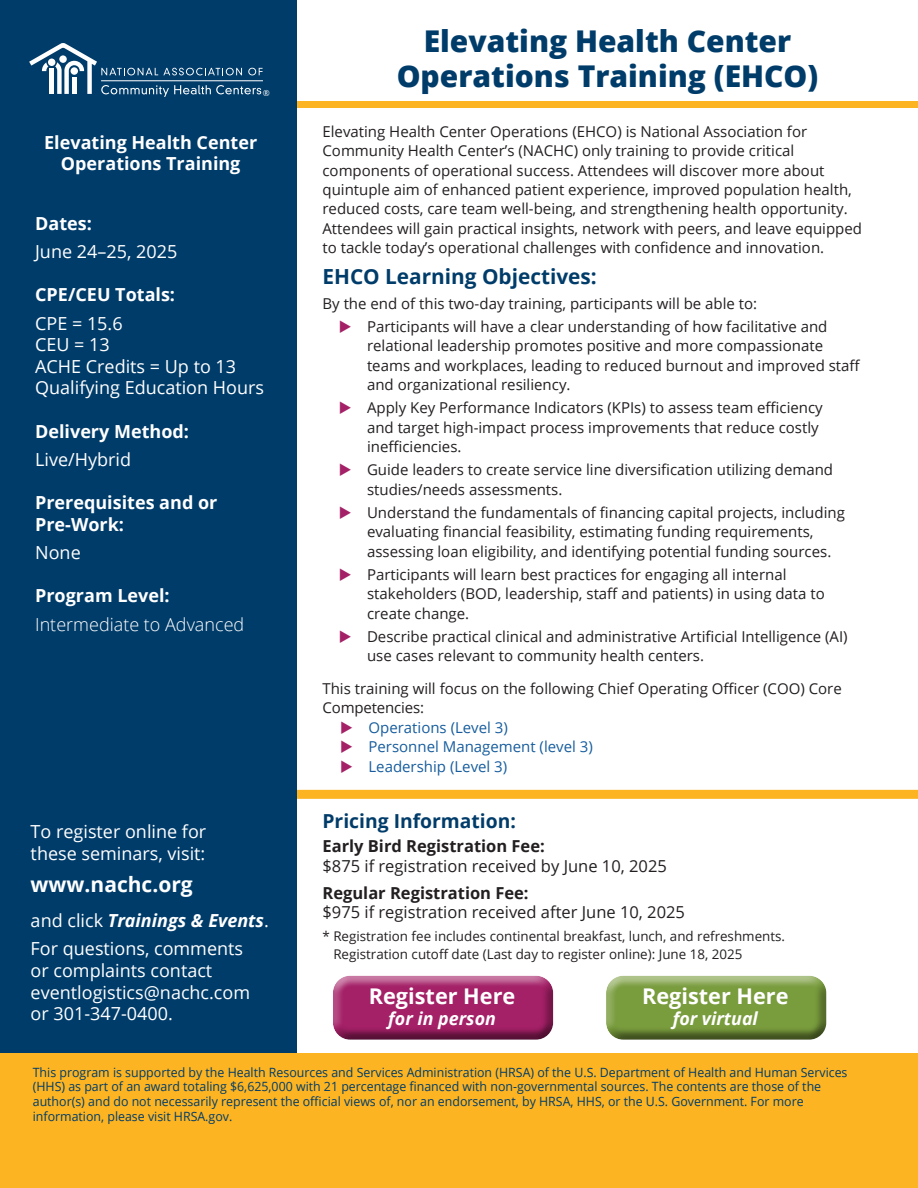
<style>
.page{position:relative;width:918px;height:1188px;background:#fff}
.page>*{position:absolute;margin:0;border:0;box-sizing:border-box;transform-origin:0 0}
.t1{font:800 30px/34.5px "Open Sans";color:#003c6a;text-align:center}
.t2{font:700 21.6px "Open Sans";color:#fff}
.t3{font:700 21px "Open Sans";color:#fff}
.t4{font:700 20.85px "Open Sans";color:#003c6a}
.t5{font:700 19.35px "Open Sans";color:#003c6a}
.t6{font:18px/21.6px "Open Sans";color:#fff}
.t7{font:700 18px/21.6px "Open Sans";color:#fff;text-align:center}
.t8{font:italic 700 18px "Open Sans";color:#fff}
.t9{font:300 18px "Open Sans";color:#fff}
.t10{font:italic 700 17.85px "Open Sans";color:#fff}
.t11{font:16.5px/19.8px "Open Sans";color:#231f20}
.t12{font:15px/19.5px "Open Sans";color:#231f20}
.t13{font:15px "Open Sans";color:#175d9e}
.t14{font:13.35px/17.9px "Open Sans";color:#231f20}
.t15{font:12.75px/14.7px "Open Sans";color:#003c6a}
.t16{font:8.4px "Open Sans";color:#fff}
.s1{font-weight:400;font-style:normal}
.s2{color:#a42067}
.s3{font-weight:700}
</style>
<div class="page">
<div style="left:0;top:0;width:297px;height:1188px;background:#003c6a"></div>
<svg style="left:29px;top:43px;width:234px;height:54px"></svg>
<hr style="left:101px;top:81px;width:162px;height:1px;background:#fff">
<div style="left:297px;top:101px;width:621px;height:7px;background:#fcb423"></div>
<div style="left:0;top:1053px;width:918px;height:135px;background:#fcb423"></div>
<div style="left:297px;top:790px;width:621px;height:9px;background:#fcb423"></div>
<div style="left:332px;top:973px;width:223px;height:61px;background:#fff;opacity:.75"></div>
<div style="left:332px;top:976px;width:223px;height:65px;background:#231f20;opacity:.75"></div>
<div style="left:605px;top:975px;width:223px;height:65px;background:#231f20;opacity:.75"></div>
<p class="t16" style="left:263px;top:88px;width:9px">®</p>
<p class="t7" style="left:44px;top:131px;width:214px">Elevating Health Center<br>Operations Training</p>
<p class="t7" style="left:35px;top:212px;width:58px">Dates:</p>
<p class="t6" style="left:35px;top:240px;width:144px">June 24–25, 2025</p>
<p class="t7" style="left:35px;top:284px;width:141px">CPE/CEU Totals:</p>
<p class="t6" style="left:35px;top:312px;width:89px">CPE = 15.6</p>
<p class="t6" style="left:35px;top:333px;width:76px">CEU = 13</p>
<p class="t6" style="left:35px;top:355px;width:230px">ACHE Credits = Up to 13<br>Qualifying Education Hours</p>
<p class="t7" style="left:35px;top:420px;width:155px">Delivery Method:</p>
<p class="t6" style="left:35px;top:448px;width:97px">Live/Hybrid</p>
<p class="t7" style="left:35px;top:491px;width:184px;text-align:left">Prerequisites and or<br>Pre-Work:</p>
<p class="t6" style="left:35px;top:541px;width:47px">None</p>
<p class="t7" style="left:35px;top:585px;width:136px">Program Level:</p>
<p class="t9" style="left:35px;top:612px;width:211px">Intermediate to Advanced</p>
<p class="t6" style="left:31px;top:821px;width:177px">To register online for these seminars, visit:</p>
<p class="t3" style="left:31px;top:870px;width:164px">www.nachc.org</p>
<p class="t8" style="left:31px;top:908px;width:240px"><span class="s1">and click</span> Trainings &amp; Events<span class="s1">.</span></p>
<p class="t6" style="left:31px;top:938px;width:221px">For questions, comments or complaints contact eventlogistics@nachc.com or 301-347-0400.</p>
<p class="t1" style="left:397px;top:23px;width:423px">Elevating Health Center<br>Operations Training (EHCO)</p>
<p class="t12" style="left:322px;top:122px;width:541px">Elevating Health Center Operations (EHCO) is National Association for Community Health Center’s (NACHC) only training to provide critical components of operational success. Attendees will discover more about quintuple aim of enhanced patient experience, improved population health, reduced costs, care team well-being, and strengthening health opportunity.<br>Attendees will gain practical insights, network with peers, and leave equipped to tackle today’s operational challenges with confidence and innovation.</p>
<p class="t4" style="left:322px;top:262px;width:276px">EHCO Learning Objectives:</p>
<p class="t12" style="left:322px;top:293px;width:436px">By the end of this two-day training, participants will be able to:</p>
<p class="t12" style="left:367px;top:316px;width:495px;text-indent:-28px"><span class="s2">◆</span> Participants will have a clear understanding of how facilitative and relational leadership promotes positive and more compassionate teams and workplaces, leading to reduced burnout and improved staff and organizational resiliency.</p>
<p class="t12" style="left:367px;top:398px;width:457px;text-indent:-28px"><span class="s2">◆</span> Apply Key Performance Indicators (KPIs) to assess team efficiency and target high-impact process improvements that reduce costly inefficiencies.</p>
<p class="t12" style="left:367px;top:460px;width:468px;text-indent:-28px"><span class="s2">◆</span> Guide leaders to create service line diversification utilizing demand studies/needs assessments.</p>
<p class="t12" style="left:367px;top:502px;width:479px;text-indent:-28px"><span class="s2">◆</span> Understand the fundamentals of financing capital projects, including evaluating financial feasibility, estimating funding requirements, assessing loan eligibility, and identifying potential funding sources.</p>
<p class="t12" style="left:367px;top:564px;width:459px;text-indent:-28px"><span class="s2">◆</span> Participants will learn best practices for engaging all internal stakeholders (BOD, leadership, staff and patients) in using data to create change.</p>
<p class="t12" style="left:367px;top:626px;width:482px;text-indent:-28px"><span class="s2">◆</span> Describe practical clinical and administrative Artificial Intelligence (AI) use cases relevant to community health centers.</p>
<p class="t12" style="left:322px;top:679px;width:521px">This training will focus on the following Chief Operating Officer (COO) Core<br>Competencies:</p>
<p class="t13" style="left:340px;top:717px;width:169px"><span class="s2">◆</span> Operations (Level 3)</p>
<p class="t13" style="left:340px;top:737px;width:254px"><span class="s2">◆</span> Personnel Management (level 3)</p>
<p class="t13" style="left:340px;top:756px;width:169px"><span class="s2">◆</span> Leadership (Level 3)</p>
<p class="t5" style="left:322px;top:807px;width:195px">Pricing Information:</p>
<p class="t11" style="left:322px;top:836px;width:346px"><span class="s3">Early Bird Registration Fee:<br></span>$875 if registration received by June 10, 2025</p>
<p class="t11" style="left:322px;top:882px;width:364px"><span class="s3">Regular Registration Fee:<br></span>$975 if registration received after June 10, 2025</p>
<p class="t14" style="left:333px;top:927px;width:453px;text-indent:-11px">* Registration fee includes continental breakfast, lunch, and refreshments.<br>Registration cutoff date (Last day to register online): June 18, 2025</p>
<p class="t2" style="left:369px;top:981px;width:148px">Register Here</p>
<p class="t10" style="left:388px;top:1006px;width:109px">for in person</p>
<p class="t2" style="left:642px;top:981px;width:148px">Register Here</p>
<p class="t10" style="left:673px;top:1006px;width:87px">for virtual</p>
<p class="t15" style="left:33px;top:1064px;width:816px">This program is supported by the Health Resources and Services Administration (HRSA) of the U.S. Department of Health and Human Services (HHS) as part of an award totaling $6,625,000 with 21 percentage financed with non-governmental sources. The contents are those of the author(s) and do not necessarily represent the official views of, nor an endorsement, by HRSA, HHS, or the U.S. Government. For more information, please visit HRSA.gov.</p>
</div>
